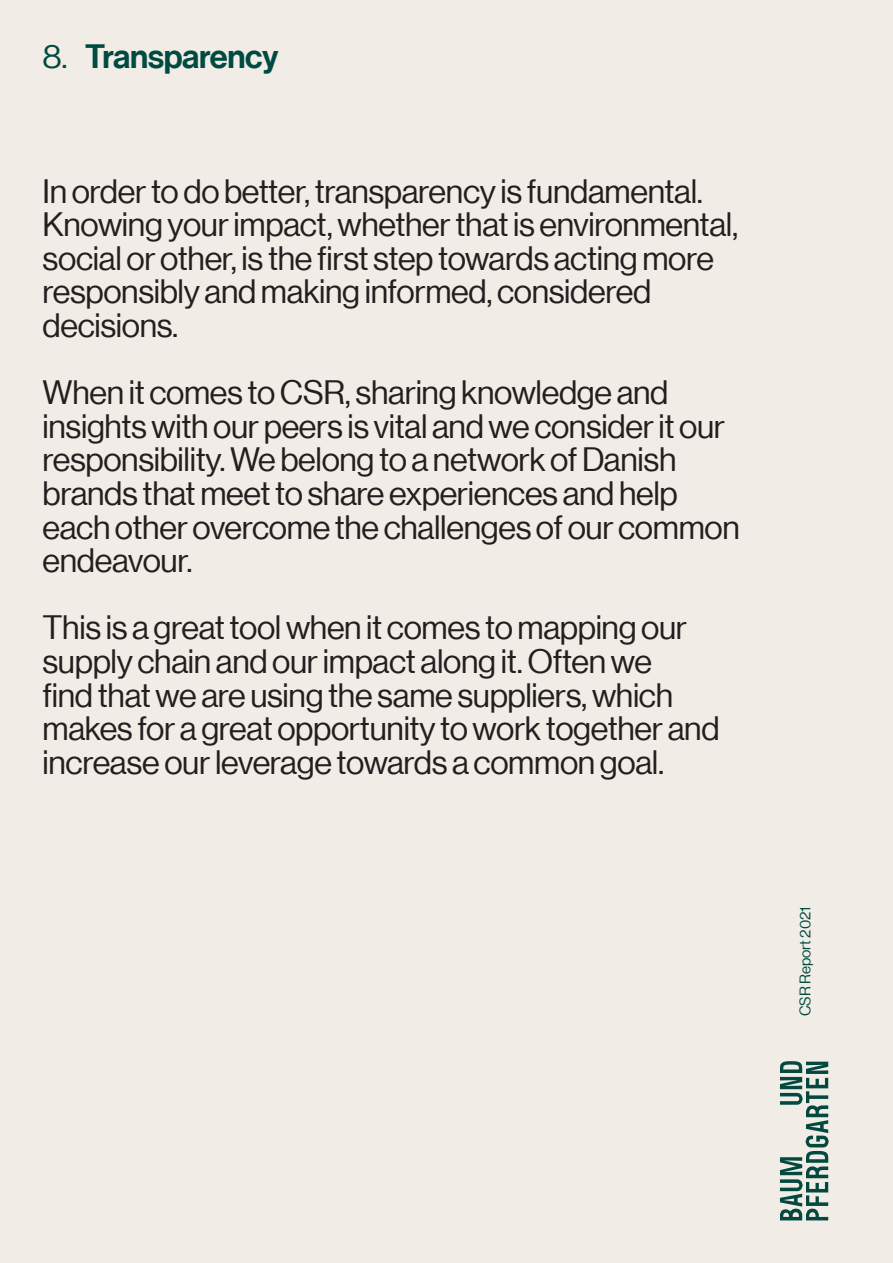
<style>
.page{position:relative;width:893px;height:1263px;background:#f1ede6}
.page>*{position:absolute;margin:0;border:0;box-sizing:border-box;transform-origin:0 0}
.t1{font:33px/33.6px "N Haas Grotesk DS Pro 55 Rg";letter-spacing:-.01em;color:#231f20}
.t2{font:33px "N Haas Grotesk DS Pro 65 Md";letter-spacing:-.01em;color:#004b41}
.t3{font:15px "N Haas Grotesk DS Pro 55 Rg";color:#004b41}
.s1{font-family:"N Haas Grotesk DS Pro 55 Rg"}
</style>
<div class="page">
<svg style="left:780px;top:1061px;width:49px;height:159px"></svg>
<p class="t2" style="left:43px;top:37px;width:238px"><span class="s1">8.</span> Transparency</p>
<p class="t1" style="left:43px;top:174px;width:697px">In order to do better, transparency is fundamental.<br>Knowing your impact, whether that is environmental, social or other, is the first step towards acting more responsibly and making informed, considered decisions.</p>
<p class="t1" style="left:43px;top:376px;width:699px">When it comes to CSR, sharing knowledge and insights with our peers is vital and we consider it our responsibility. We belong to a network of Danish brands that meet to share experiences and help each other overcome the challenges of our common endeavour.</p>
<p class="t1" style="left:43px;top:611px;width:679px">This is a great tool when it comes to mapping our supply chain and our impact along it. Often we<br>find that we are using the same suppliers, which makes for a great opportunity to work together and increase our leverage towards a common goal.</p>
<p class="t3" style="left:797px;top:1016px;width:111px;rotate:-90deg">CSR Report 2021</p>
</div>
